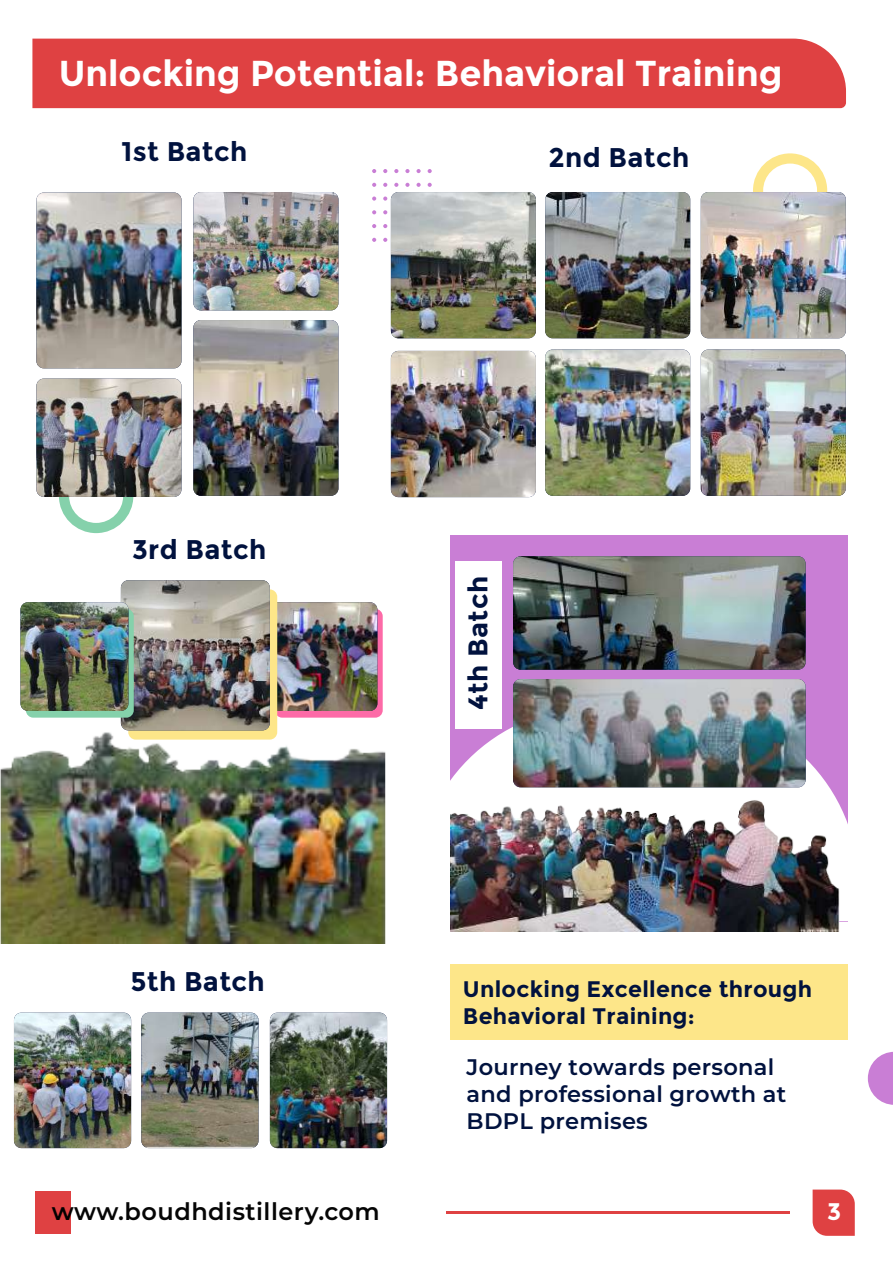
<style>
.page{position:relative;width:893px;height:1263px;background:#fff}
.page>*{position:absolute;margin:0;border:0;box-sizing:border-box;transform-origin:0 0}
.t1{font:700 36px "Montserrat";color:#fff}
.t2{font:700 27px "Montserrat";letter-spacing:.01em;color:#01123e}
.t3{font:600 24px "Montserrat";letter-spacing:.02em;color:#050505}
.t4{font:700 24px "Montserrat";color:#fff}
.t5{font:600 22.5px/27px "Montserrat";letter-spacing:.01em;color:#01123e}
.t6{font:700 22.5px/27px "Montserrat";letter-spacing:.01em;color:#01123e}
</style>
<div class="page">
<svg style="left:753px;top:153px;width:74px;height:39px"></svg>
<svg style="left:59px;top:497px;width:74px;height:36px"></svg>
<div style="left:450px;top:535px;width:398px;height:386px;background:#c97ed5"></div>
<div style="left:450px;top:964px;width:398px;height:76px;background:#fde689"></div>
<svg style="left:868px;top:1052px;width:25px;height:53px"></svg>
<div style="left:32px;top:39px;width:814px;height:69px;background:#df4142"></div>
<svg style="left:428px;top:183px;width:4px;height:4px"></svg>
<svg style="left:428px;top:169px;width:4px;height:4px"></svg>
<svg style="left:416px;top:183px;width:5px;height:4px"></svg>
<svg style="left:416px;top:169px;width:5px;height:4px"></svg>
<svg style="left:405px;top:183px;width:5px;height:4px"></svg>
<svg style="left:405px;top:169px;width:5px;height:4px"></svg>
<svg style="left:394px;top:183px;width:4px;height:4px"></svg>
<svg style="left:394px;top:169px;width:4px;height:4px"></svg>
<svg style="left:383px;top:238px;width:4px;height:4px"></svg>
<svg style="left:383px;top:224px;width:4px;height:4px"></svg>
<svg style="left:383px;top:210px;width:4px;height:4px"></svg>
<svg style="left:383px;top:196px;width:4px;height:5px"></svg>
<svg style="left:383px;top:183px;width:4px;height:4px"></svg>
<svg style="left:383px;top:169px;width:4px;height:4px"></svg>
<svg style="left:372px;top:238px;width:4px;height:4px"></svg>
<svg style="left:372px;top:224px;width:4px;height:4px"></svg>
<svg style="left:372px;top:210px;width:4px;height:4px"></svg>
<svg style="left:372px;top:196px;width:4px;height:5px"></svg>
<svg style="left:372px;top:183px;width:4px;height:4px"></svg>
<svg style="left:372px;top:169px;width:4px;height:4px"></svg>
<svg style="left:813px;top:1189px;width:42px;height:47px;background:#e14d4e"></svg>
<hr style="left:447px;top:1211px;width:343px;height:3px;background:#df4142">
<div style="left:35px;top:1191px;width:36px;height:43px;background:#df4142"></div>
<img style="left:193px;top:320px;width:145px;height:176px">
<img style="left:193px;top:192px;width:145px;height:118px">
<img style="left:36px;top:193px;width:145px;height:175px">
<img style="left:36px;top:379px;width:145px;height:118px">
<img style="left:391px;top:192px;width:145px;height:146px">
<img style="left:391px;top:351px;width:145px;height:146px">
<img style="left:545px;top:192px;width:145px;height:146px">
<img style="left:701px;top:192px;width:145px;height:146px">
<svg style="left:275px;top:609px;width:108px;height:109px"></svg>
<img style="left:277px;top:602px;width:100px;height:68px">
<div style="left:128px;top:589px;width:149px;height:151px;background:#fde689;border-radius:7px"></div>
<img style="left:121px;top:580px;width:149px;height:90px">
<svg style="left:26px;top:609px;width:108px;height:109px"></svg>
<img style="left:21px;top:602px;width:107px;height:68px">
<img style="left:545px;top:350px;width:145px;height:146px">
<img style="left:701px;top:350px;width:145px;height:146px">
<img style="left:14px;top:1013px;width:117px;height:135px">
<img style="left:141px;top:1013px;width:117px;height:135px">
<img style="left:270px;top:1013px;width:117px;height:135px">
<img style="left:513px;top:556px;width:293px;height:114px">
<img style="left:513px;top:679px;width:293px;height:64px">
<img style="left:450px;top:743px;width:398px;height:188px">
<img style="left:0;top:670px;width:386px;height:273px">
<div style="left:455px;top:561px;width:47px;height:167px;background:#fff"></div>
<h1 class="t1" style="left:59px;top:51px;width:725px">Unlocking Potential: Behavioral Training</h1>
<p class="t2" style="left:121px;top:135px;width:128px">1st Batch</p>
<p class="t2" style="left:548px;top:141px;width:142px">2nd Batch</p>
<p class="t2" style="left:132px;top:533px;width:136px">3rd Batch</p>
<p class="t2" style="left:462px;top:710px;width:136px;rotate:-90deg">4th Batch</p>
<p class="t2" style="left:130px;top:966px;width:136px">5th Batch</p>
<p class="t6" style="left:463px;top:976px;width:351px">Unlocking Excellence through<br>Behavioral Training:</p>
<p class="t5" style="left:467px;top:1052px;width:321px">Journey towards personal and professional growth at<br>BDPL premises</p>
<p class="t3" style="left:52px;top:1194px;width:329px">www.boudhdistillery.com</p>
<p class="t4" style="left:827px;top:1197px;width:16px">3</p>
</div>
